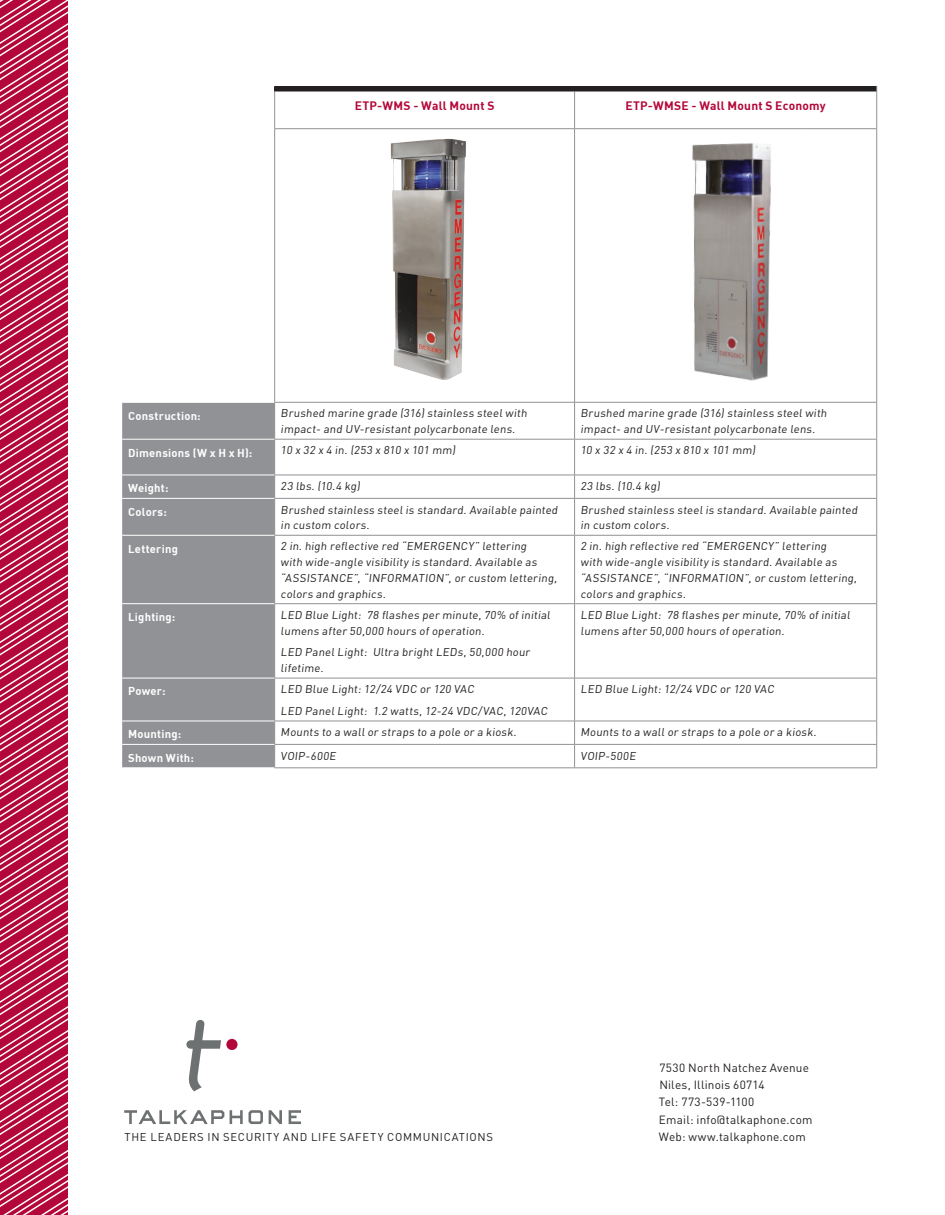
<style>
.page{position:relative;width:945px;height:1215px;background:#fff}
.page>*{position:absolute;margin:0;border:0;box-sizing:border-box;transform-origin:0 0}
.Chart_-_product_titl{font:700 12px "DIN";letter-spacing:.015em;color:#b30739}
.Intro{font:11.85px/17.2px "DIN";letter-spacing:.02em;color:#231f20}
.Chart_-_text{font:11.25px/15.8px "DIN";letter-spacing:.06em;color:#231f20}
.Chart_-_section_name{font:700 11.25px "DIN";letter-spacing:.02em;color:#fff}
</style>
<div class="page">
<svg style="left:124px;top:1110px;width:100px;height:14px"></svg>
<svg style="left:230px;top:1110px;width:13px;height:14px"></svg>
<svg style="left:249px;top:1110px;width:14px;height:14px"></svg>
<svg style="left:269px;top:1110px;width:13px;height:14px"></svg>
<svg style="left:289px;top:1110px;width:12px;height:14px"></svg>
<div style="left:226px;top:1039px;width:12px;height:11px;background:#b30739;border-radius:50%"></div>
<svg style="left:186px;top:1020px;width:35px;height:71px"></svg>
<svg style="left:0;top:0;width:68px;height:522px"></svg>
<svg style="left:0;top:522px;width:68px;height:693px"></svg>
<div style="left:275px;top:86px;width:602px;height:6px;background:#231f20"></div>
<div style="left:122px;top:403px;width:152px;height:365px;background:#919295"></div>
<hr style="left:274px;top:129px;width:1px;height:273px;background:#919295">
<hr style="left:574px;top:129px;width:1px;height:273px;background:#919295">
<hr style="left:876px;top:129px;width:1px;height:273px;background:#919295">
<hr style="left:274px;top:402px;width:301px;height:1px;background:#919295">
<hr style="left:274px;top:403px;width:1px;height:36px;background:#919295">
<hr style="left:575px;top:402px;width:302px;height:1px;background:#919295">
<hr style="left:574px;top:403px;width:1px;height:36px;background:#919295">
<hr style="left:876px;top:403px;width:1px;height:36px;background:#919295">
<hr style="left:274px;top:439px;width:301px;height:1px;background:#919295">
<hr style="left:274px;top:440px;width:1px;height:35px;background:#919295">
<hr style="left:575px;top:439px;width:302px;height:1px;background:#919295">
<hr style="left:574px;top:440px;width:1px;height:35px;background:#919295">
<hr style="left:876px;top:440px;width:1px;height:35px;background:#919295">
<hr style="left:274px;top:475px;width:301px;height:1px;background:#919295">
<svg style="left:274px;top:475px;width:1px;height:23px"></svg>
<hr style="left:575px;top:475px;width:302px;height:1px;background:#919295">
<svg style="left:574px;top:475px;width:1px;height:23px"></svg>
<svg style="left:876px;top:475px;width:1px;height:23px"></svg>
<hr style="left:274px;top:498px;width:301px;height:1px;background:#919295">
<hr style="left:274px;top:499px;width:1px;height:36px;background:#919295">
<hr style="left:575px;top:498px;width:302px;height:1px;background:#919295">
<hr style="left:574px;top:499px;width:1px;height:36px;background:#919295">
<hr style="left:876px;top:499px;width:1px;height:36px;background:#919295">
<hr style="left:274px;top:535px;width:301px;height:1px;background:#919295">
<hr style="left:274px;top:536px;width:1px;height:67px;background:#919295">
<hr style="left:575px;top:535px;width:302px;height:1px;background:#919295">
<hr style="left:574px;top:536px;width:1px;height:67px;background:#919295">
<hr style="left:876px;top:536px;width:1px;height:67px;background:#919295">
<hr style="left:274px;top:603px;width:301px;height:1px;background:#919295">
<hr style="left:274px;top:604px;width:1px;height:74px;background:#919295">
<hr style="left:575px;top:603px;width:302px;height:1px;background:#919295">
<hr style="left:574px;top:604px;width:1px;height:74px;background:#919295">
<hr style="left:876px;top:604px;width:1px;height:74px;background:#919295">
<hr style="left:274px;top:678px;width:301px;height:1px;background:#919295">
<hr style="left:274px;top:678px;width:1px;height:43px;background:#919295">
<hr style="left:575px;top:678px;width:302px;height:1px;background:#919295">
<hr style="left:574px;top:678px;width:1px;height:43px;background:#919295">
<hr style="left:876px;top:678px;width:1px;height:43px;background:#919295">
<hr style="left:274px;top:721px;width:301px;height:1px;background:#919295">
<hr style="left:575px;top:721px;width:302px;height:1px;background:#919295">
<hr style="left:274px;top:744px;width:301px;height:1px;background:#919295">
<svg style="left:274px;top:721px;width:1px;height:47px"></svg>
<hr style="left:575px;top:744px;width:302px;height:1px;background:#919295">
<svg style="left:574px;top:721px;width:1px;height:47px"></svg>
<svg style="left:876px;top:721px;width:1px;height:47px"></svg>
<hr style="left:274px;top:768px;width:301px;height:1px;background:#919295">
<hr style="left:575px;top:768px;width:302px;height:1px;background:#919295">
<hr style="left:122px;top:439px;width:152px;height:1px;background:#fff">
<hr style="left:122px;top:475px;width:152px;height:1px;background:#fff">
<hr style="left:122px;top:498px;width:152px;height:1px;background:#fff">
<hr style="left:122px;top:535px;width:152px;height:1px;background:#fff">
<hr style="left:122px;top:603px;width:152px;height:1px;background:#fff">
<hr style="left:122px;top:678px;width:152px;height:1px;background:#fff">
<hr style="left:122px;top:721px;width:152px;height:1px;background:#fff">
<hr style="left:122px;top:744px;width:152px;height:1px;background:#fff">
<hr style="left:274px;top:91px;width:301px;height:1px;background:#919295">
<hr style="left:274px;top:92px;width:1px;height:36px;background:#919295">
<hr style="left:274px;top:128px;width:301px;height:1px;background:#919295">
<hr style="left:575px;top:91px;width:302px;height:1px;background:#919295">
<hr style="left:574px;top:92px;width:1px;height:36px;background:#919295">
<hr style="left:876px;top:92px;width:1px;height:36px;background:#919295">
<hr style="left:575px;top:128px;width:302px;height:1px;background:#919295">
<img style="left:390px;top:138px;width:76px;height:242px">
<img style="left:692px;top:143px;width:79px;height:238px">
<p class="Chart_-_product_titl" style="left:355px;top:98px;width:141px">ETP-WMS - Wall Mount S</p>
<p class="Chart_-_product_titl" style="left:626px;top:98px;width:202px">ETP-WMSE - Wall Mount S Economy</p>
<p class="Chart_-_section_name" style="left:128px;top:408px;width:74px">Construction:</p>
<p class="Chart_-_text" style="left:281px;top:405px;width:250px">Brushed marine grade (316) stainless steel with impact- and UV-resistant polycarbonate lens.</p>
<p class="Chart_-_text" style="left:581px;top:405px;width:250px">Brushed marine grade (316) stainless steel with impact- and UV-resistant polycarbonate lens.</p>
<p class="Chart_-_section_name" style="left:128px;top:445px;width:126px">Dimensions (W x H x H):</p>
<p class="Chart_-_text" style="left:281px;top:442px;width:178px">10 x 32 x 4 in. (253 x 810 x 101 mm)</p>
<p class="Chart_-_text" style="left:581px;top:442px;width:178px">10 x 32 x 4 in. (253 x 810 x 101 mm)</p>
<p class="Chart_-_section_name" style="left:128px;top:481px;width:42px">Weight:</p>
<p class="Chart_-_text" style="left:281px;top:478px;width:83px">23 lbs. (10.4 kg)</p>
<p class="Chart_-_text" style="left:581px;top:478px;width:83px">23 lbs. (10.4 kg)</p>
<p class="Chart_-_section_name" style="left:128px;top:504px;width:40px">Colors:</p>
<p class="Chart_-_text" style="left:281px;top:501px;width:280px">Brushed stainless steel is standard. Available painted in custom colors.</p>
<p class="Chart_-_text" style="left:581px;top:501px;width:280px">Brushed stainless steel is standard. Available painted in custom colors.</p>
<p class="Chart_-_section_name" style="left:128px;top:541px;width:51px">Lettering</p>
<p class="Chart_-_text" style="left:281px;top:538px;width:280px">2 in. high reflective red “EMERGENCY” lettering<br>with wide-angle visibility is standard. Available as “ASSISTANCE”, “INFORMATION”, or custom lettering, colors and graphics.</p>
<p class="Chart_-_text" style="left:581px;top:538px;width:280px">2 in. high reflective red “EMERGENCY” lettering<br>with wide-angle visibility is standard. Available as “ASSISTANCE”, “INFORMATION”, or custom lettering, colors and graphics.</p>
<p class="Chart_-_section_name" style="left:128px;top:610px;width:49px">Lighting:</p>
<p class="Chart_-_text" style="left:281px;top:607px;width:273px">LED Blue Light: 78 flashes per minute, 70% of initial lumens after 50,000 hours of operation.</p>
<p class="Chart_-_text" style="left:281px;top:644px;width:253px">LED Panel Light: Ultra bright LEDs, 50,000 hour lifetime.</p>
<p class="Chart_-_text" style="left:581px;top:607px;width:273px">LED Blue Light: 78 flashes per minute, 70% of initial lumens after 50,000 hours of operation.</p>
<p class="Chart_-_section_name" style="left:128px;top:684px;width:39px">Power:</p>
<p class="Chart_-_text" style="left:281px;top:681px;width:197px">LED Blue Light: 12/24 VDC or 120 VAC</p>
<p class="Chart_-_text" style="left:281px;top:703px;width:270px">LED Panel Light: 1.2 watts, 12-24 VDC/VAC, 120VAC</p>
<p class="Chart_-_text" style="left:581px;top:681px;width:197px">LED Blue Light: 12/24 VDC or 120 VAC</p>
<p class="Chart_-_section_name" style="left:128px;top:727px;width:55px">Mounting:</p>
<p class="Chart_-_text" style="left:281px;top:724px;width:239px">Mounts to a wall or straps to a pole or a kiosk.</p>
<p class="Chart_-_text" style="left:581px;top:724px;width:239px">Mounts to a wall or straps to a pole or a kiosk.</p>
<p class="Chart_-_section_name" style="left:128px;top:750px;width:67px">Shown With:</p>
<p class="Chart_-_text" style="left:281px;top:747px;width:58px">VOIP-600E</p>
<p class="Chart_-_text" style="left:581px;top:747px;width:58px">VOIP-500E</p>
<p class="Intro" style="left:659px;top:1059px;width:151px">7530 North Natchez Avenue<br>Niles, Illinois 60714</p>
<p class="Intro" style="left:659px;top:1093px;width:155px">Tel: 773-539-1100<br>Email: info@talkaphone.com</p>
<p class="Chart_-_text" style="left:125px;top:1129px;width:370px">THE LEADERS IN SECURITY AND LIFE SAFETY COMMUNICATIONS</p>
<p class="Intro" style="left:659px;top:1128px;width:148px">Web: www.talkaphone.com</p>
</div>
